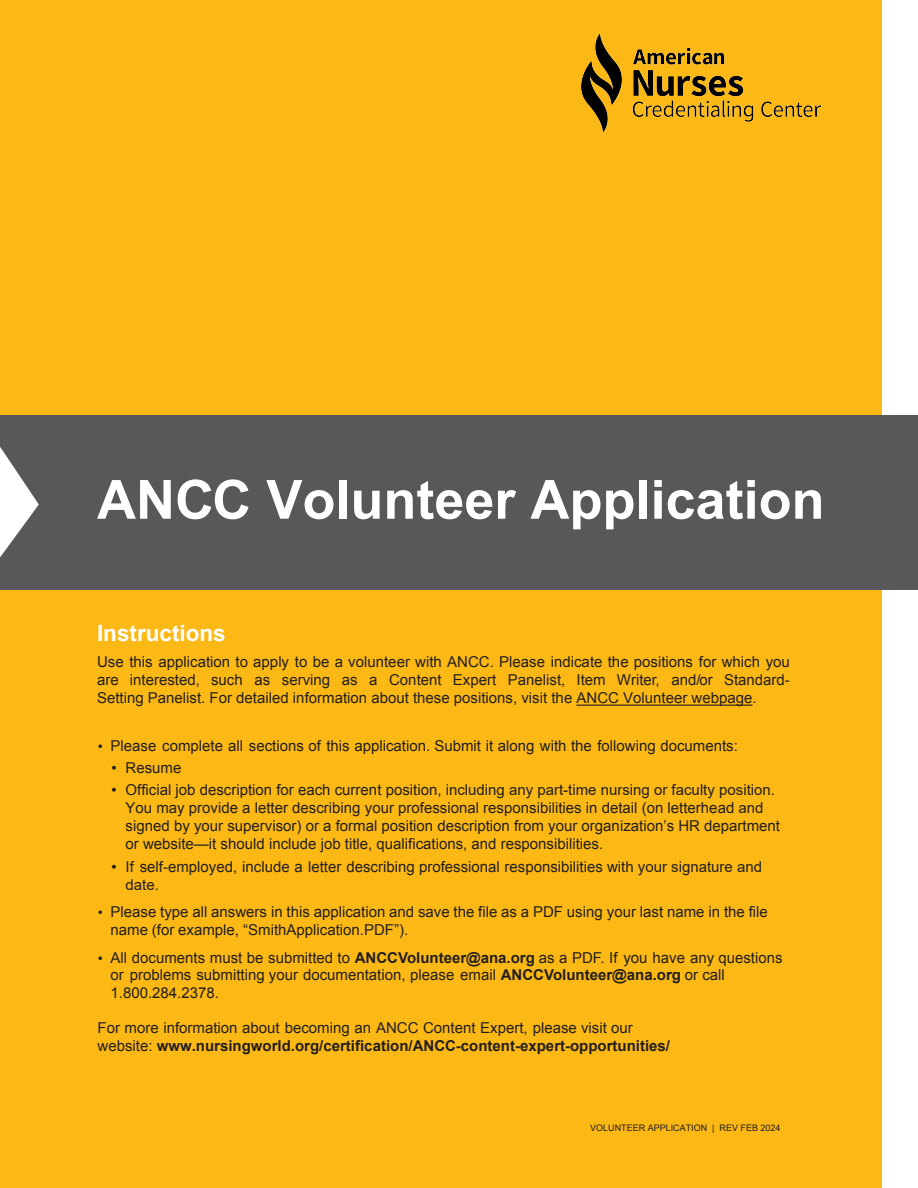
<style>
.page{position:relative;width:918px;height:1188px;background:#fff}
.page>*{position:absolute;margin:0;border:0;box-sizing:border-box;transform-origin:0 0}
.t1{font:700 54px "Arial";color:#fff}
.t2{font:700 22.5px "Arial";color:#fff}
.t3{font:15px/18px "Arial";color:#231f20}
.t4{font:15px/18px "Arial";color:#231f20}
.t5{font:9px "Arial";color:#231f20}
.s1{font-style:inherit}
.s2{font-family:"Gotham";font-size:13.5px}
.s3{font-family:"Gotham"}
.s4{font-weight:700}
</style>
<div class="page">
<div style="left:0;top:0;width:882px;height:1188px;background:#fcb814"></div>
<hr style="left:576px;top:705px;width:177px;height:1px;background:#231f20">
<div style="left:0;top:415px;width:918px;height:175px;background:#57585a"></div>
<img style="left:581px;top:35px;width:241px;height:96px">
<h1 class="t1" style="left:97px;top:464px;width:729px">ANCC Volunteer Application</h1>
<h2 class="t2" style="left:97px;top:618px;width:130px">Instructions</h2>
<p class="t3" style="left:97px;top:653px;width:694px;text-align:justify">Use this application to apply to be a volunteer with ANCC. Please indicate the positions for which you are interested, such as serving as a Content Expert Panelist, Item Writer, and/or Standard-Setting Panelist. For detailed information <span class="s1">about these positions</span>, visit the ANCC Volunteer webpage.</p>
<p class="t3" style="left:97px;top:737px;width:642px"><span class="s2">•</span> Please complete all sections of this application. Submit it along with the following documents:</p>
<p class="t3" style="left:111px;top:759px;width:72px"><span class="s3">•</span> Resume</p>
<p class="t4" style="left:126px;top:781px;width:656px;text-indent:-15px"><span class="s3">•</span> Official job description for each current position, including any part-time nursing or faculty position.<br>You may provide a letter describing your professional responsibilities in detail (on letterhead and signed by your supervisor) or a formal position description from your organization’s HR department or website—it should include job title, qualifications, and responsibilities.</p>
<p class="t3" style="left:126px;top:858px;width:638px;text-indent:-15px"><span class="s3">•</span> If self-employed, include a letter describing professional responsibilities <span class="s1">with your signature and date.</span></p>
<p class="t3" style="left:111px;top:903px;width:659px;text-indent:-13px"><span class="s2">•</span> Please type all answers <span class="s1">in this application</span> and save <span class="s1">the file as a PDF</span> using your last name in the file name (for example, “SmithApplication.PDF”).</p>
<p class="t3" style="left:111px;top:949px;width:674px;line-height:17.4px;text-indent:-13px"><span class="s2">•</span> All documents must be submitted to <span class="s4">ANCCVolunteer@ana.org</span> as a PDF. If you have any questions or problems submitting your documentation, please email <span class="s4">ANCCVolunteer@ana.org</span> or call<br><span class="s1">1</span>.800.284.2378.</p>
<p class="t3" style="left:98px;top:1018px;width:574px;line-height:18.5px">For more information about becoming an ANCC Content Expert, please visit our website: <span class="s4">www.nursingworld.org/certification/ANCC-content-expert-opportunities/</span></p>
<p class="t5" style="left:590px;top:1122px;width:192px">VOLUNTEER APPLICATION | REV FEB 2024</p>
</div>
